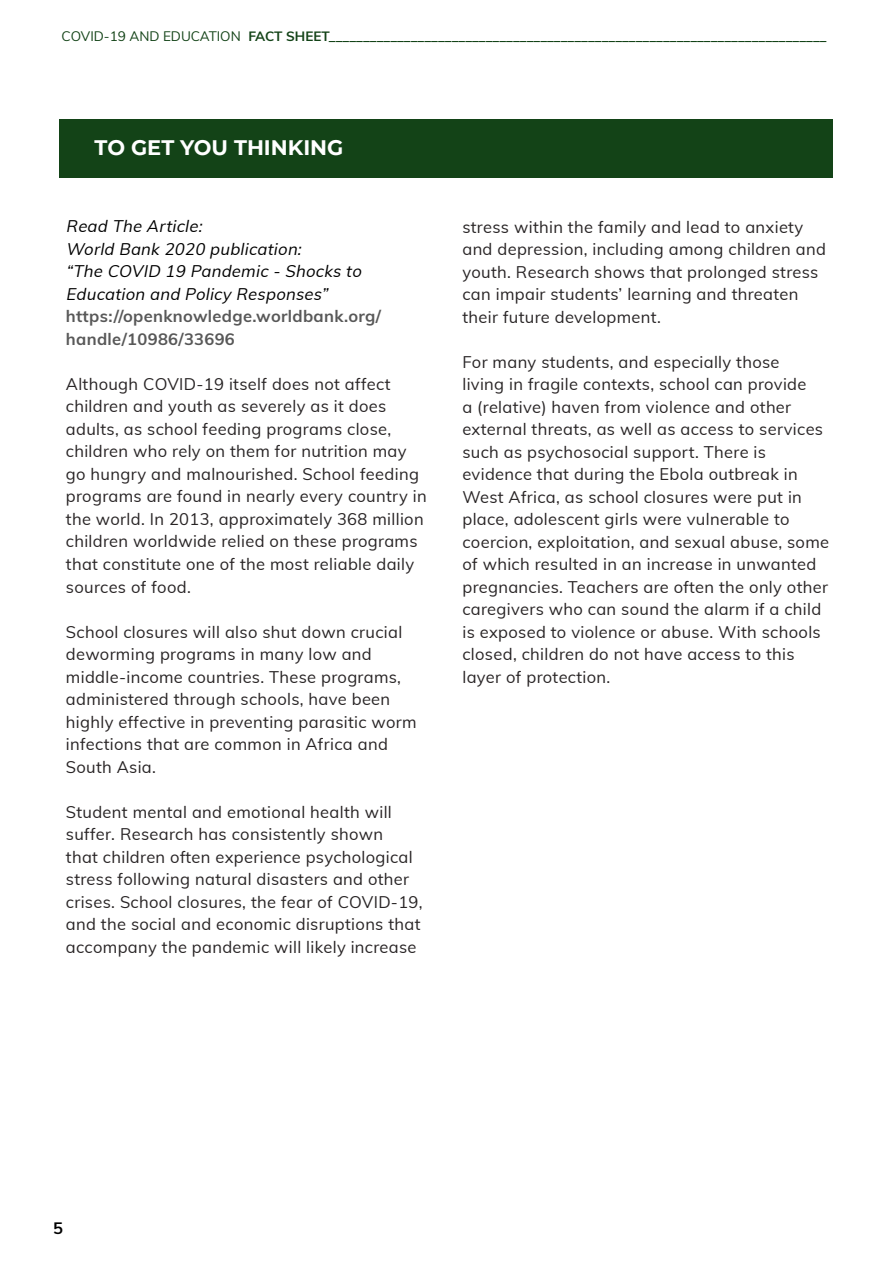
<style>
.page{position:relative;width:893px;height:1263px;background:#fff}
.page>*{position:absolute;margin:0;border:0;box-sizing:border-box;transform-origin:0 0}
.t1{font:700 21px "Montserrat";color:#fff}
.t2{font:16.5px/22.5px "Muli";letter-spacing:.02em;color:#282425}
.t3{font:italic 16.5px/22.5px "Muli";color:#000}
.t4{font:700 16.5px/22.5px "Muli";letter-spacing:.02em;color:#585858}
.t5{font:700 16.5px "Muli";color:#000}
.t6{font:700 13.5px "Muli";color:#134317}
.s1{font-weight:400}
</style>
<div class="page">
<div style="left:60px;top:119px;width:773px;height:58px;background:#134317"></div>
<p class="t6" style="left:62px;top:26px;width:766px"><span class="s1">COVID-19 AND EDUCATION</span> FACT SHEET_________________________________________________________________________</p>
<p class="t1" style="left:95px;top:132px;width:250px">TO GET YOU THINKING</p>
<p class="t3" style="left:66px;top:214px;width:301px">Read The Article:<br>World Bank 2020 publication:<br>“The COVID 19 Pandemic - Shocks to<br>Education and Policy Responses”</p>
<p class="t4" style="left:66px;top:304px;width:317px">https://openknowledge.worldbank.org/ handle/10986/33696</p>
<p class="t2" style="left:66px;top:372px;width:362px">Although COVID-19 itself does not affect children and youth as severely as it does adults, as school feeding programs close, children who rely on them for nutrition may go hungry and malnourished. School feeding programs are found in nearly every country in the world. In 2013, approximately 368 million children worldwide relied on these programs that constitute one of the most reliable daily sources of food.</p>
<p class="t2" style="left:66px;top:619px;width:352px">School closures will also shut down crucial deworming programs in many low and middle-income countries. These programs, administered through schools, have been highly effective in preventing parasitic worm infections that are common in Africa and South Asia.</p>
<p class="t2" style="left:66px;top:799px;width:358px">Student mental and emotional health will suffer. Research has consistently shown<br>that children often experience psychological stress following natural disasters and other crises. School closures, the fear of COVID-19, and the social and economic disruptions that accompany the pandemic will likely increase</p>
<p class="t2" style="left:462px;top:215px;width:365px">stress within the family and lead to anxiety and depression, including among children and youth. Research shows that prolonged stress can impair students’ learning and threaten their future development.</p>
<p class="t2" style="left:462px;top:350px;width:368px">For many students, and especially those<br>living in fragile contexts, school can provide<br>a (relative) haven from violence and other external threats, as well as access to services such as psychosocial support. There is evidence that during the Ebola outbreak in West Africa, as school closures were put in place, adolescent girls were vulnerable to coercion, exploitation, and sexual abuse, some of which resulted in an increase in unwanted pregnancies. Teachers are often the only other caregivers who can sound the alarm if a child is exposed to violence or abuse. With schools closed, children do not have access to this layer of protection.</p>
<p class="t5" style="left:53px;top:1216px;width:11px">5</p>
</div>
